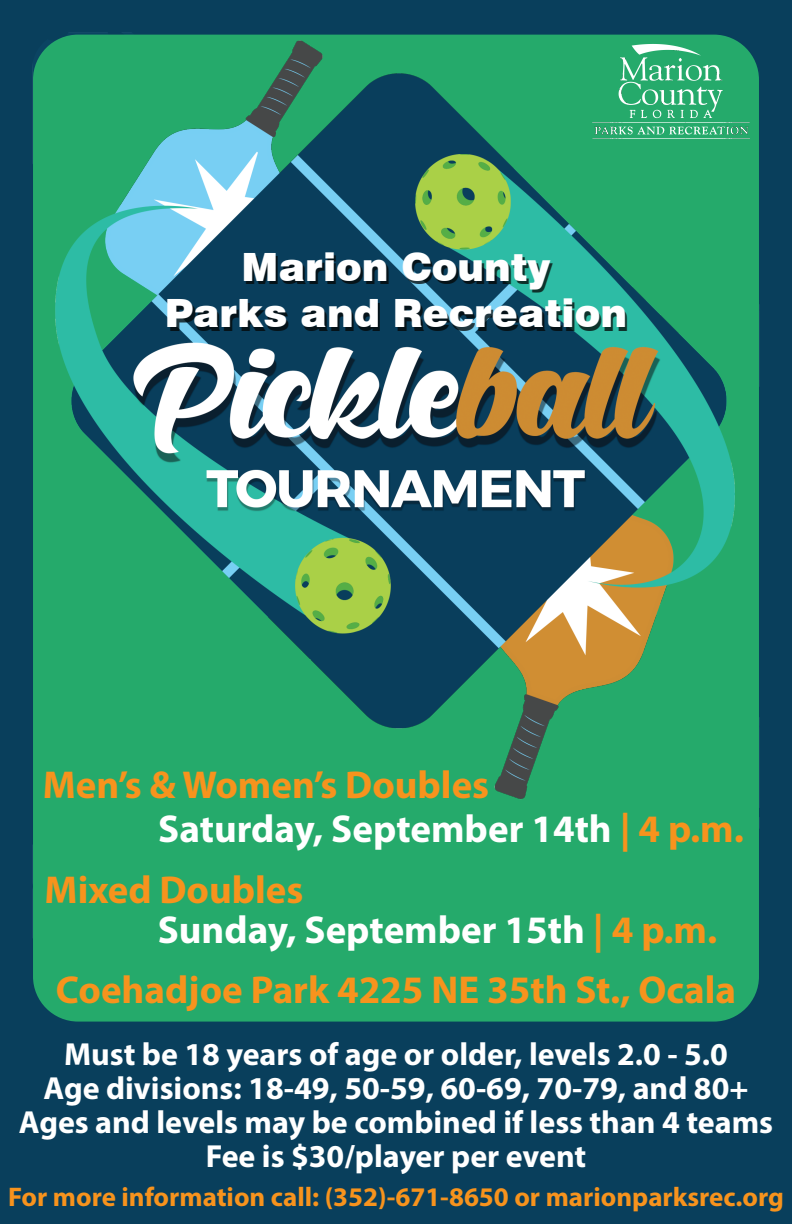
<style>
.page{position:relative;width:792px;height:1224px;background:#093f5c}
.page>*{position:absolute;margin:0;border:0;box-sizing:border-box;transform-origin:0 0}
.t1{font:700 39px "Myriad Pro";color:#f7931d}
.t2{font:700 39px "Myriad Pro";color:#fff}
.t3{font:900 39px/46.8px "Swiss 721 BT";color:#fff;text-align:center}
.t4{font:700 32px/34px "Myriad Pro";color:#fff;text-align:center}
.t5{font:700 27px "Myriad Pro";color:#f7931d}
.s1{color:#f7931d}
</style>
<div class="page">
<img style="left:32px;top:34px;width:728px;height:988px">
<img style="left:589px;top:34px;width:161px;height:212px">
<p class="t3" style="left:165px;top:243px;width:464px">Marion County<br>Parks and Recreation</p>
<p class="t1" style="left:43px;top:759px;width:448px">Men’s &amp; Women’s Doubles</p>
<p class="t2" style="left:158px;top:804px;width:587px">Saturday, September 14th <span class="s1">| 4 p.m.</span></p>
<p class="t1" style="left:45px;top:864px;width:260px">Mixed Doubles</p>
<p class="t2" style="left:158px;top:905px;width:561px">Sunday, September 15th <span class="s1">| 4 p.m.</span></p>
<p class="t1" style="left:56px;top:964px;width:682px">Coehadjoe Park 4225 NE 35th St., Ocala</p>
<p class="t4" style="left:19px;top:1036px;width:756px">Must be 18 years of age or older, levels 2.0 - 5.0<br>Age divisions: 18-49, 50-59, 60-69, 70-79, and 80+ Ages and levels may be combined if less than 4 teams Fee is $30/player per event</p>
<p class="t5" style="left:8px;top:1179px;width:777px">For more information call: (352)-671-8650 or marionparksrec.org</p>
</div>
